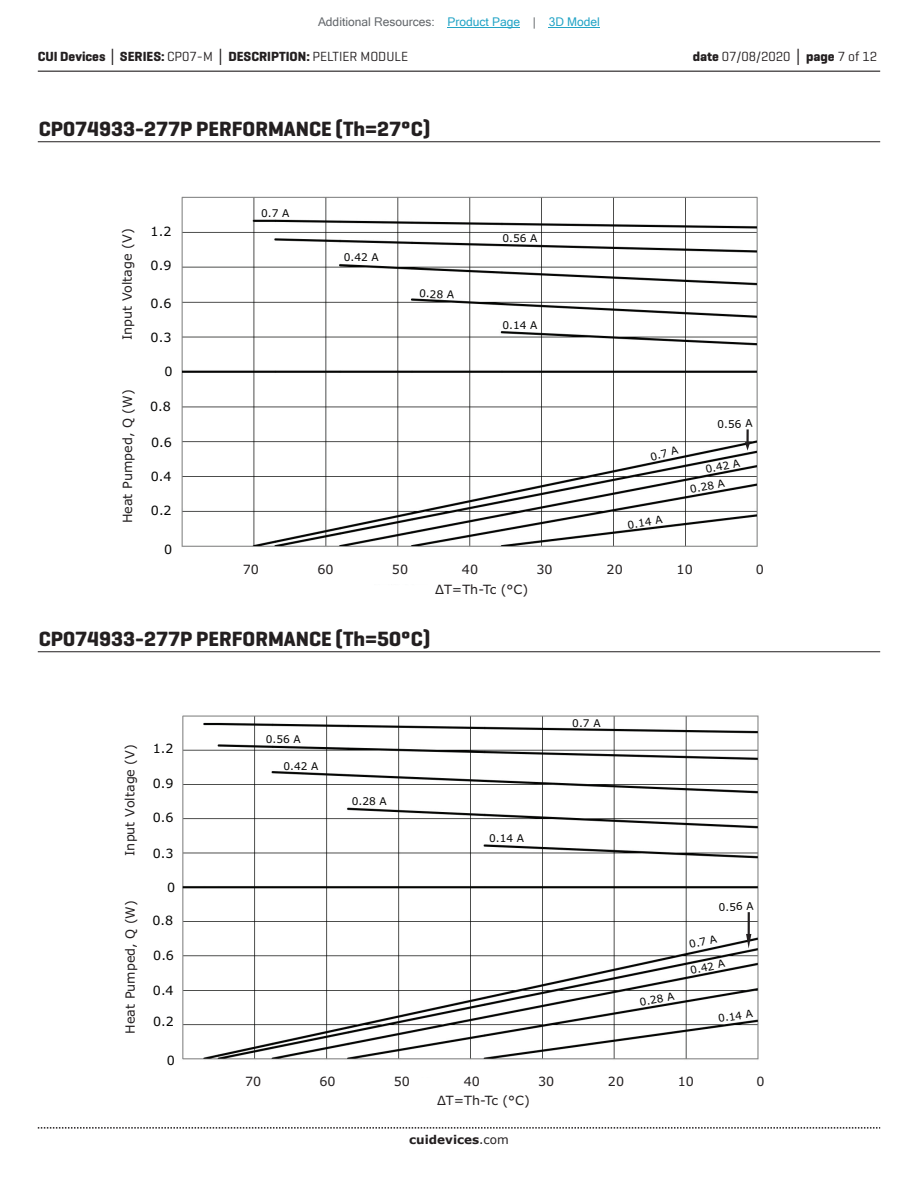
<style>
.page{position:relative;width:918px;height:1188px;background:#fff}
.page>*{position:absolute;margin:0;border:0;box-sizing:border-box;transform-origin:0 0}
.t1{font:700 21px "Geogrotesque";color:#231f20}
.t2{font:700 13.5px "Geogrotesque";color:#231f20}
.t3{font:13.5px "Geogrotesque";color:#231f20}
.t4{font:12.75px "Verdana";color:#231f20}
.t5{font:12.75px "Verdana";color:#050504}
.t6{font:12px "Microsoft Sans Serif";color:#63676b}
.t7{font:700 12px "Verdana";color:#231f20}
.t8{font:10.65px "Verdana";color:#050504}
.s1{color:#23a4c6}
.s2{font-family:"Verdana"}
.s3{font-weight:400}
.s4{font-weight:700}
.s5{font-family:"Verdana";font-weight:700}
</style>
<div class="page">
<hr style="left:38px;top:71px;width:842px;height:1px;background:#231f20">
<svg style="left:38px;top:1127px;width:842px;height:2px"></svg>
<img style="left:181px;top:196px;width:577px;height:351px">
<svg style="left:745px;top:429px;width:5px;height:22px"></svg>
<hr style="left:38px;top:141px;width:842px;height:1px;background:#231f20">
<img style="left:182px;top:715px;width:577px;height:345px">
<svg style="left:746px;top:912px;width:5px;height:37px"></svg>
<hr style="left:38px;top:651px;width:842px;height:1px;background:#231f20">
<hr style="left:448px;top:27px;width:72px;height:1px;background:#23a4c6">
<hr style="left:549px;top:27px;width:51px;height:1px;background:#23a4c6">
<p class="t6" style="left:318px;top:15px;width:283px">Additional Resources: <span class="s1">Product Page</span> | <span class="s1">3D Model</span></p>
<p class="t2" style="left:38px;top:48px;width:372px">CUI Devices <span class="s2">│</span> SERIES: <span class="s3">CP07-M</span> <span class="s2">│</span> DESCRIPTION: <span class="s3">PELTIER MODULE</span></p>
<p class="t3" style="left:693px;top:48px;width:186px"><span class="s4">date</span> 07/08/2020 <span class="s5">│</span> <span class="s4">page</span> 7 of 12</p>
<h1 class="t1" style="left:39px;top:116px;width:393px">CP074933-277P PERFORMANCE (Th=27°C)</h1>
<p class="t4" style="left:118px;top:340px;width:113px;rotate:-90deg">Input Voltage (V)</p>
<p class="t4" style="left:119px;top:523px;width:135px;rotate:-90deg">Heat Pumped, Q (W)</p>
<p class="t5" style="left:151px;top:223px;width:22px">1.2</p>
<p class="t5" style="left:151px;top:257px;width:22px">0.9</p>
<p class="t5" style="left:151px;top:295px;width:22px">0.6</p>
<p class="t5" style="left:151px;top:328px;width:22px">0.3</p>
<p class="t5" style="left:165px;top:363px;width:10px">0</p>
<p class="t5" style="left:150px;top:398px;width:22px">0.8</p>
<p class="t5" style="left:151px;top:433px;width:22px">0.6</p>
<p class="t5" style="left:151px;top:467px;width:22px">0.4</p>
<p class="t5" style="left:151px;top:501px;width:22px">0.2</p>
<p class="t5" style="left:164px;top:540px;width:10px">0</p>
<p class="t8" style="left:261px;top:206px;width:30px">0.7 A</p>
<p class="t8" style="left:344px;top:250px;width:37px">0.42 A</p>
<p class="t8" style="left:419px;top:286px;width:37px;rotate:2deg">0.28 A</p>
<p class="t8" style="left:502px;top:231px;width:37px">0.56 A</p>
<p class="t8" style="left:502px;top:318px;width:37px">0.14 A</p>
<p class="t8" style="left:649px;top:450px;width:30px;rotate:-14deg">0.7 A</p>
<p class="t8" style="left:627px;top:518px;width:37px;rotate:-9deg">0.14 A</p>
<p class="t8" style="left:717px;top:417px;width:37px;rotate:-2deg">0.56 A</p>
<p class="t8" style="left:704px;top:463px;width:37px;rotate:-12deg">0.42 A</p>
<p class="t8" style="left:689px;top:482px;width:37px;rotate:-11deg">0.28 A</p>
<p class="t4" style="left:243px;top:561px;width:18px">70</p>
<p class="t4" style="left:317px;top:561px;width:18px">60</p>
<p class="t4" style="left:392px;top:561px;width:18px">50</p>
<p class="t4" style="left:462px;top:561px;width:18px">40</p>
<p class="t4" style="left:537px;top:561px;width:18px">30</p>
<p class="t4" style="left:607px;top:561px;width:18px">20</p>
<p class="t4" style="left:677px;top:561px;width:18px">10</p>
<p class="t4" style="left:756px;top:561px;width:10px">0</p>
<p class="t4" style="left:435px;top:581px;width:95px">ΔT=Th-Tc (°C)</p>
<h1 class="t1" style="left:39px;top:626px;width:393px">CP074933-277P PERFORMANCE (Th=50°C)</h1>
<p class="t4" style="left:121px;top:856px;width:113px;rotate:-90deg">Input Voltage (V)</p>
<p class="t4" style="left:121px;top:1034px;width:135px;rotate:-90deg">Heat Pumped, Q (W)</p>
<p class="t5" style="left:153px;top:740px;width:22px">1.2</p>
<p class="t5" style="left:153px;top:774px;width:22px">0.9</p>
<p class="t5" style="left:153px;top:809px;width:22px">0.6</p>
<p class="t5" style="left:153px;top:845px;width:22px">0.3</p>
<p class="t5" style="left:167px;top:879px;width:10px">0</p>
<p class="t5" style="left:152px;top:912px;width:22px">0.8</p>
<p class="t5" style="left:153px;top:946px;width:22px">0.6</p>
<p class="t5" style="left:153px;top:981px;width:22px">0.4</p>
<p class="t5" style="left:153px;top:1013px;width:22px">0.2</p>
<p class="t5" style="left:167px;top:1052px;width:10px">0</p>
<p class="t8" style="left:266px;top:732px;width:37px">0.56 A</p>
<p class="t8" style="left:284px;top:759px;width:37px">0.42 A</p>
<p class="t8" style="left:352px;top:794px;width:37px">0.28 A</p>
<p class="t8" style="left:489px;top:831px;width:37px">0.14 A</p>
<p class="t8" style="left:572px;top:716px;width:30px">0.7 A</p>
<p class="t8" style="left:638px;top:995px;width:37px;rotate:-11deg">0.28 A</p>
<p class="t8" style="left:718px;top:900px;width:37px;rotate:-2deg">0.56 A</p>
<p class="t8" style="left:688px;top:938px;width:30px;rotate:-14deg">0.7 A</p>
<p class="t8" style="left:689px;top:963px;width:37px;rotate:-12deg">0.42 A</p>
<p class="t8" style="left:717px;top:1011px;width:37px;rotate:-9deg">0.14 A</p>
<p class="t4" style="left:245px;top:1072px;width:18px">70</p>
<p class="t4" style="left:320px;top:1072px;width:18px">60</p>
<p class="t4" style="left:394px;top:1072px;width:18px">50</p>
<p class="t4" style="left:464px;top:1072px;width:18px">40</p>
<p class="t4" style="left:538px;top:1072px;width:18px">30</p>
<p class="t4" style="left:608px;top:1072px;width:18px">20</p>
<p class="t4" style="left:678px;top:1072px;width:18px">10</p>
<p class="t4" style="left:757px;top:1072px;width:10px">0</p>
<p class="t4" style="left:437px;top:1092px;width:94px">ΔT=Th-Tc (°C)</p>
<p class="t7" style="left:409px;top:1131px;width:101px">cuidevices<span class="s3">.com</span></p>
</div>
